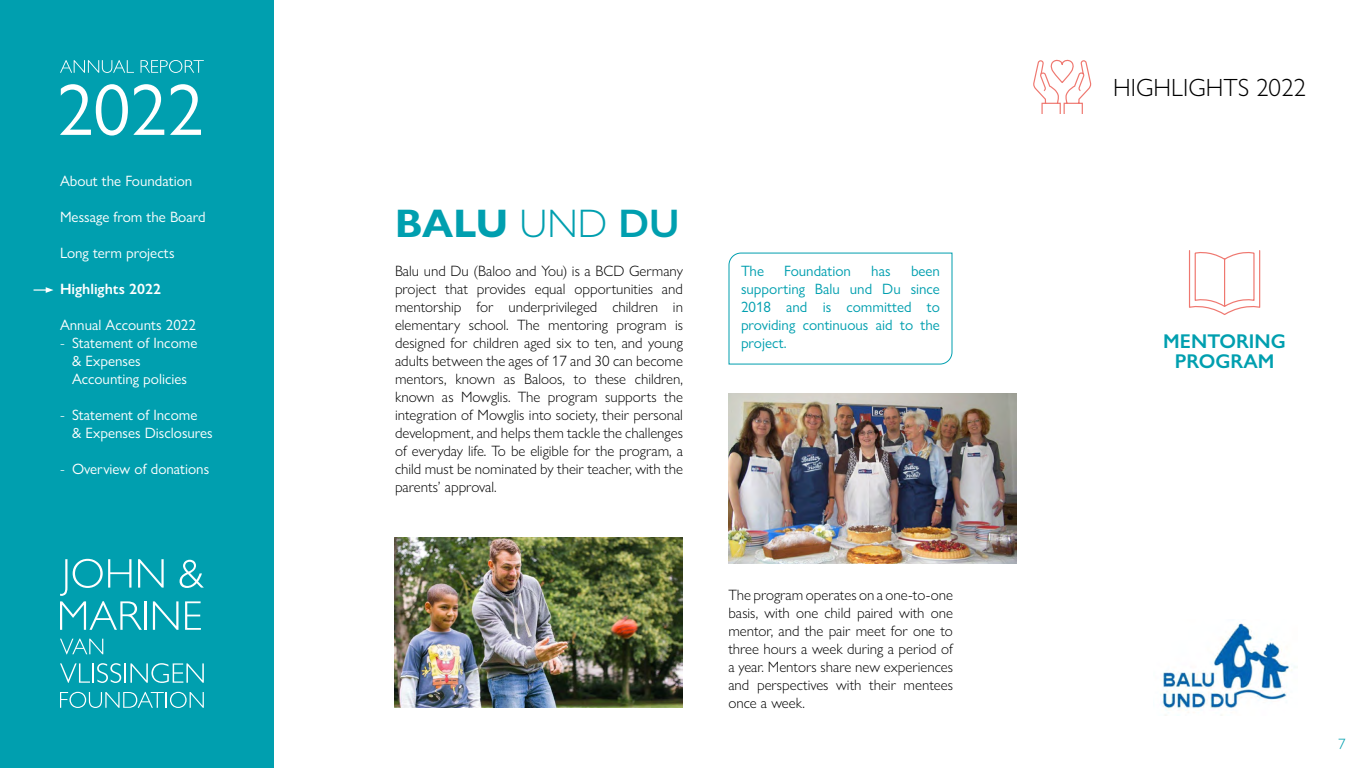
<style>
.page{position:relative;width:1366px;height:768px;background:#fff}
.page>*{position:absolute;margin:0;border:0;box-sizing:border-box;transform-origin:0 0}
.t1{font:700 40px "Gill Sans Nova";color:#009faf}
.t2{font:300 25px "Gill Sans Nova";color:#000}
.t3{font:600 20px/20px "Gill Sans Nova";color:#009faf;text-align:center}
.t4{font:300 15px/18px "Gill Sans Nova";color:#000;text-align:justify}
.t5{font:15px/18px "Gill Sans Nova";color:#fff}
.t6{font:15px/18px "Gill Sans Nova";color:#009faf;text-align:justify}
.t7{font:600 15px "Gill Sans Nova";color:#fff}
.t8{font:300 15px "Gill Sans Nova";color:#009faf}
.s1{font-weight:300}
.s2{font-weight:600}
</style>
<div class="page">
<div style="left:0;top:0;width:273px;height:768px;background:#009faf"></div>
<svg style="left:60px;top:639px;width:43px;height:15px"></svg>
<svg style="left:60px;top:663px;width:30px;height:20px"></svg>
<hr style="left:92px;top:663px;width:2px;height:20px;background:#fff">
<svg style="left:97px;top:663px;width:107px;height:20px"></svg>
<svg style="left:60px;top:692px;width:144px;height:16px"></svg>
<svg style="left:60px;top:559px;width:144px;height:71px"></svg>
<svg style="left:60px;top:60px;width:144px;height:13px"></svg>
<svg style="left:60px;top:84px;width:141px;height:52px"></svg>
<svg style="left:1033px;top:59px;width:59px;height:55px"></svg>
<svg style="left:34px;top:287px;width:20px;height:6px"></svg>
<img style="left:1160px;top:623px;width:135px;height:93px">
<svg style="left:728px;top:252px;width:225px;height:113px"></svg>
<svg style="left:1188px;top:250px;width:73px;height:65px"></svg>
<img style="left:395px;top:537px;width:288px;height:171px">
<img style="left:728px;top:393px;width:288px;height:171px">
<p class="t5" style="left:60px;top:172px;width:134px">About the Foundation</p>
<p class="t5" style="left:60px;top:208px;width:147px">Message from the Board</p>
<p class="t5" style="left:60px;top:244px;width:116px">Long term projects</p>
<p class="t7" style="left:60px;top:280px;width:103px">Highlights 2022</p>
<p class="t5" style="left:60px;top:316px;width:137px">Annual Accounts 2022</p>
<p class="t5" style="left:72px;top:334px;width:127px;text-indent:-12px"><span class="s1">-</span> Statement of Income &amp; Expenses<br>Accounting policies</p>
<p class="t5" style="left:72px;top:406px;width:142px;text-indent:-12px"><span class="s1">-</span> Statement of Income<br>&amp; Expenses Disclosures</p>
<p class="t5" style="left:60px;top:460px;width:151px"><span class="s1">-</span> Overview of donations</p>
<h1 class="t1" style="left:395px;top:198px;width:286px">BALU <span class="s1">UND</span> <span class="s2">DU</span></h1>
<p class="t4" style="left:395px;top:262px;width:290px">Balu und Du (Baloo and You) is a BCD Germany project that provides equal opportunities and mentorship for underprivileged children in elementary school. The mentoring program is designed for children aged six to ten, and young adults between the ages of 17 and 30 can become mentors, known as Baloos, to these children, known as Mowglis. The program supports the integration of Mowglis into society, their personal development, and helps them tackle the challenges of everyday life. To be eligible for the program, a child must be nominated by their teacher, with the parents’ approval.</p>
<p class="t6" style="left:741px;top:262px;width:25px">The</p>
<p class="t6" style="left:784px;top:262px;width:68px">Foundation</p>
<p class="t6" style="left:871px;top:262px;width:21px">has</p>
<p class="t6" style="left:741px;top:262px;width:201px;text-indent:170px">been supporting Balu und Du since 2018 and is committed to providing continuous aid to the project.</p>
<p class="t4" style="left:728px;top:586px;width:226px">The program operates on a one-to-one basis, with one child paired with one mentor, and the pair meet for one to three hours a week during a period of a year. Mentors share new experiences and perspectives with their mentees once a week.</p>
<h2 class="t2" style="left:1113px;top:72px;width:194px">HIGHLIGHTS 2022</h2>
<h3 class="t3" style="left:1163px;top:331px;width:124px">MENTORING<br>PROGRAM</h3>
<p class="t8" style="left:1338px;top:735px;width:9px">7</p>
</div>
